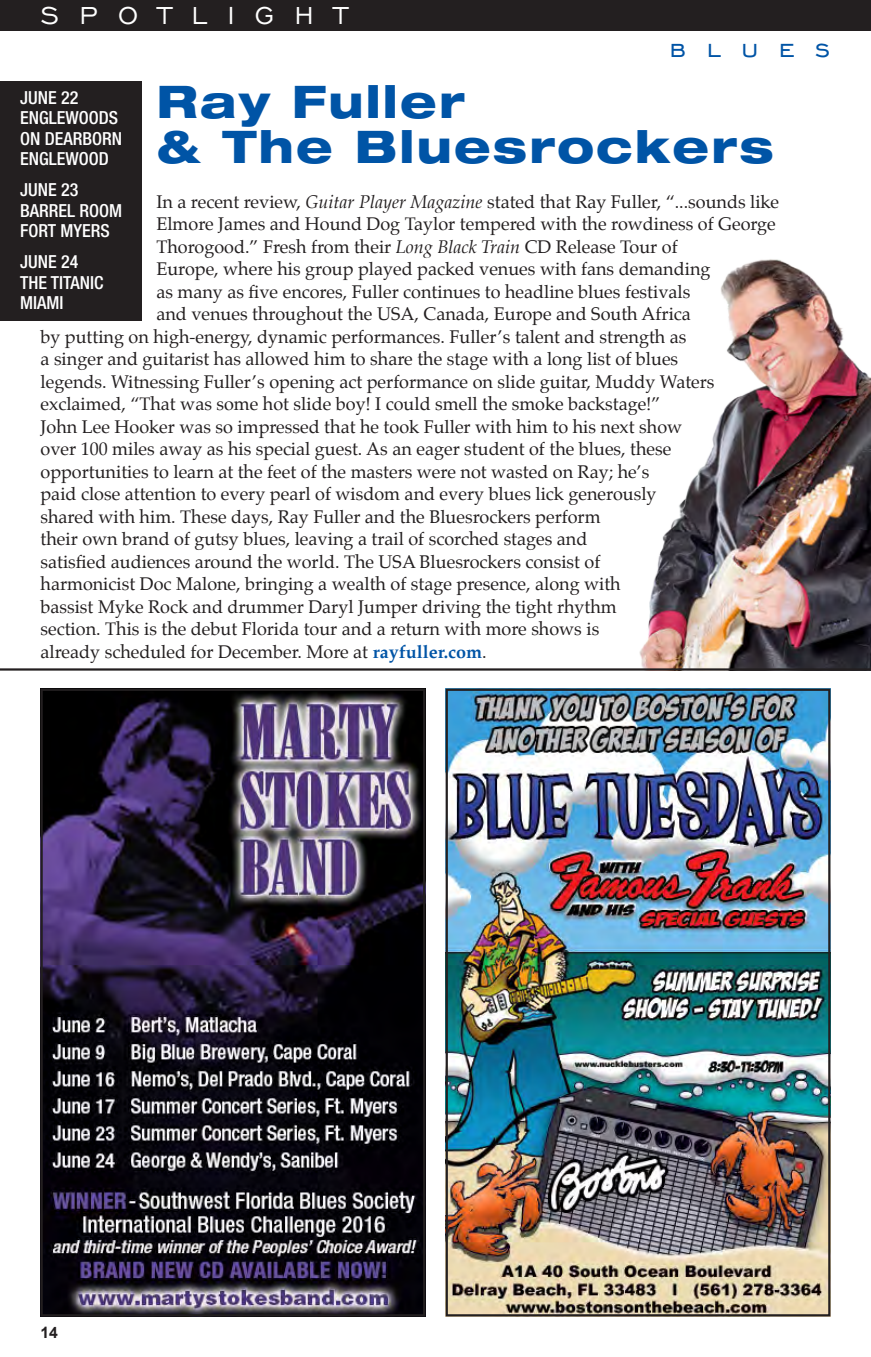
<style>
.page{position:relative;width:871px;height:1357px;background:#fff}
.page>*{position:absolute;margin:0;border:0;box-sizing:border-box;transform-origin:0 0}
.t1{font:800 expanded 45px/45px "Helvetica Neue";letter-spacing:.05em;color:#0054a6}
.t2{font:31.5px "Engravers Gothic BT";letter-spacing:.64em;color:#fff}
.t3{font:31.5px "Engravers Gothic BT";letter-spacing:.64em;color:#0054a6}
.t4{font:18px "Palatino";color:#231f20}
.t5{font:500 condensed 18px/20.2px "Helvetica Neue";color:#fff}
.t6{font:700 15.75px "Arial";color:#231f20}
.s1{font-style:italic}
.s2{font-weight:700;color:#0054a6}
</style>
<div class="page">
<div style="left:0;top:0;width:871px;height:30px;background:#231f20"></div>
<div style="left:0;top:81px;width:142px;height:240px;background:#231f20"></div>
<img style="left:43px;top:691px;width:379px;height:622px">
<div style="left:40px;top:688px;width:385px;height:628px;border:2px solid #231f20"></div>
<img style="left:449px;top:691px;width:378px;height:622px">
<div style="left:446px;top:688px;width:384px;height:628px;border:2px solid #231f20"></div>
<img style="left:639px;top:259px;width:232px;height:409px">
<hr style="left:0;top:668px;width:871px;height:2px;background:#231f20">
<h2 class="t2" style="left:40px;top:-2px;width:308px">SPOTLIGHT</h2>
<h2 class="t3" style="left:669px;top:31px;width:162px">blues</h2>
<h1 class="t1" style="left:156px;top:78px;width:619px">Ray Fuller<br>&amp; The Bluesrockers</h1>
<p class="t4" style="left:156px;top:187px;width:624px">In a recent review, <span class="s1">Guitar Player Magazine</span> stated that Ray Fuller, “...sounds like</p>
<p class="t4" style="left:156px;top:209px;width:621px">Elmore James and Hound Dog Taylor tempered with the rowdiness of George</p>
<p class="t4" style="left:156px;top:232px;width:523px">Thorogood.” Fresh from their <span class="s1">Long Black Train</span> CD Release Tour of</p>
<p class="t4" style="left:156px;top:254px;width:555px">Europe, where his group played packed venues with fans demanding</p>
<p class="t4" style="left:156px;top:277px;width:535px">as many as five encores, Fuller continues to headline blues festivals</p>
<p class="t4" style="left:156px;top:299px;width:536px">and venues throughout the USA, Canada, Europe and South Africa</p>
<p class="t4" style="left:41px;top:322px;width:647px">by putting on high-energy, dynamic performances. Fuller’s talent and strength as</p>
<p class="t4" style="left:41px;top:344px;width:639px">a singer and guitarist has allowed him to share the stage with a long list of blues</p>
<p class="t4" style="left:41px;top:367px;width:675px">legends. Witnessing Fuller’s opening act performance on slide guitar, Muddy Waters</p>
<p class="t4" style="left:41px;top:389px;width:621px">exclaimed, “That was some hot slide boy! I could smell the smoke backstage!”</p>
<p class="t4" style="left:41px;top:412px;width:643px">John Lee Hooker was so impressed that he took Fuller with him to his next show</p>
<p class="t4" style="left:41px;top:434px;width:632px">over 100 miles away as his special guest. As an eager student of the blues, these</p>
<p class="t4" style="left:41px;top:457px;width:610px">opportunities to learn at the feet of the masters were not wasted on Ray; he’s</p>
<p class="t4" style="left:41px;top:479px;width:617px">paid close attention to every pearl of wisdom and every blues lick generously</p>
<p class="t4" style="left:41px;top:502px;width:561px">shared with him. These days, Ray Fuller and the Bluesrockers perform</p>
<p class="t4" style="left:41px;top:524px;width:548px">their own brand of gutsy blues, leaving a trail of scorched stages and</p>
<p class="t4" style="left:41px;top:547px;width:561px">satisfied audiences around the world. The USA Bluesrockers consist of</p>
<p class="t4" style="left:41px;top:569px;width:582px">harmonicist Doc Malone, bringing a wealth of stage presence, along with</p>
<p class="t4" style="left:41px;top:592px;width:578px">bassist Myke Rock and drummer Daryl Jumper driving the tight rhythm</p>
<p class="t4" style="left:41px;top:614px;width:560px">section. This is the debut Florida tour and a return with more shows is</p>
<p class="t4" style="left:41px;top:637px;width:448px">already scheduled for December. More at <span class="s2">rayfuller.com</span>.</p>
<p class="t5" style="left:20px;top:87px;width:104px">JUNE 22<br>ENGLEWOODS<br>ON DEARBORN<br>ENGLEWOOD</p>
<p class="t5" style="left:20px;top:180px;width:103px">JUNE 23<br>BARREL ROOM<br>FORT MYERS</p>
<p class="t5" style="left:20px;top:252px;width:85px">JUNE 24<br>THE TITANIC<br>MIAMI</p>
<p class="t6" style="left:40px;top:1322px;width:19px">14</p>
</div>
